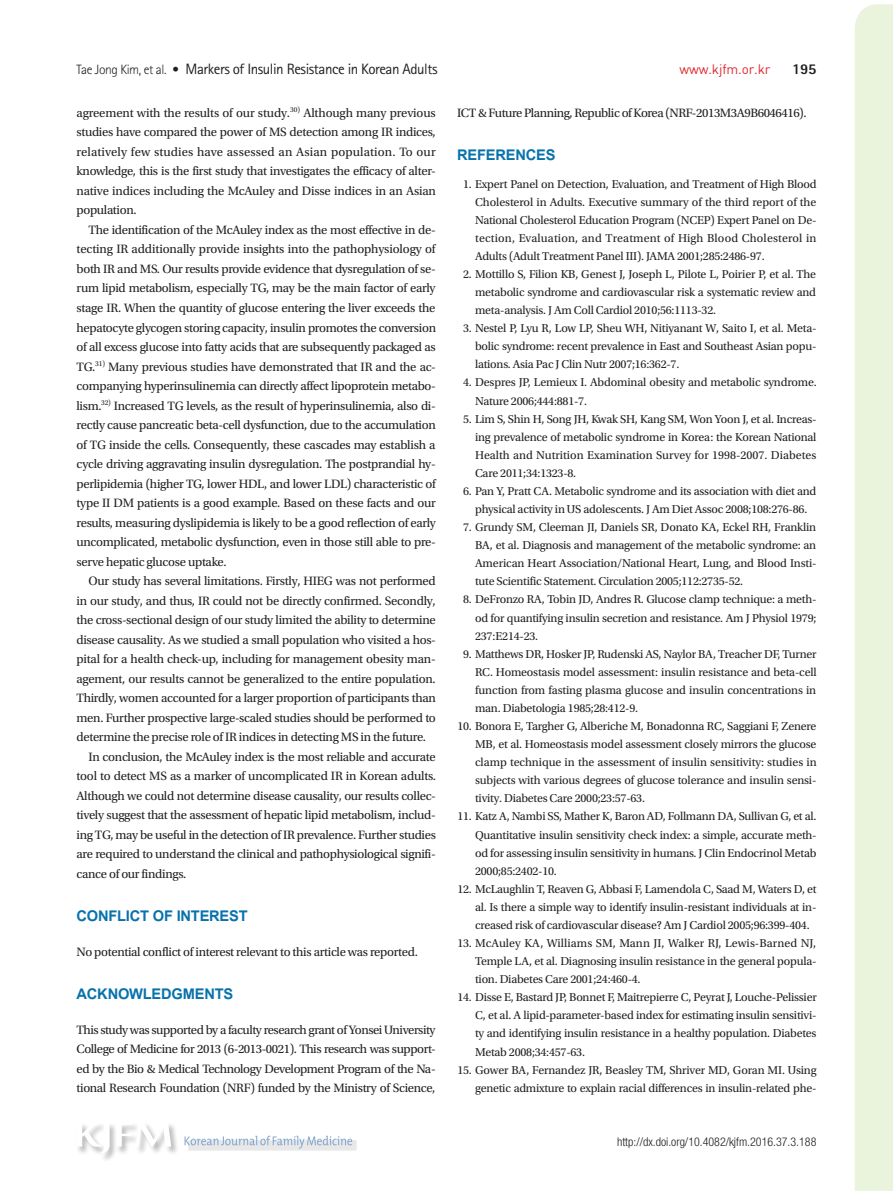
<style>
.page{position:relative;width:893px;height:1191px;background:#fff}
.page>*{position:absolute;margin:0;border:0;box-sizing:border-box;transform-origin:0 0}
.본문-대제목{font:700 20.4px "Utsaah";letter-spacing:-.01em;color:#0872ad}
.t1{font:15px "Rotis Sans Serif Std";letter-spacing:-.03em;color:#231f20}
.t2{font:800 15px "Rotis Sans Serif Std";color:#231f20}
.t3{font:13.5px "Dinreg";letter-spacing:-.01em;color:#e02a30}
.본문{font:12.75px/19.5px "Utopia Std";letter-spacing:-.025em;color:#231f20;text-align:justify}
.참고문헌{font:12px/18px "Utopia Std";letter-spacing:-.02em;color:#231f20;text-align:justify}
.t4{font:300 condensed 12px "Helvetica Neue LT Std";color:#231f20}
.s1{font-weight:300;font-size:13.5px}
</style>
<div class="page">
<div style="left:855px;top:4px;width:38px;height:1187px;background:#eaf3dc"></div>
<div style="left:188px;top:1140px;width:169px;height:10px;background:#e8e8e9"></div>
<svg style="left:185px;top:1135px;width:167px;height:13px"></svg>
<div style="left:76px;top:1122px;width:104px;height:40px;background:#231f20;opacity:.3"></div>
<svg style="left:77px;top:1122px;width:94px;height:32px"></svg>
<p class="t1" style="left:77px;top:60px;width:363px"><span class="s1">Tae Jong Kim, et al. •</span> Markers of Insulin Resistance in Korean Adults</p>
<p class="본문" style="left:77px;top:103px;width:361px">agreement with the results of our study.<sup>30)</sup> Although many previous studies have compared the power of MS detection among IR indices, relatively few studies have assessed an Asian population. To our knowledge, this is the first study that investigates the efficacy of alter&shy;native indices including the McAuley and Disse indices in an Asian population.</p>
<p class="본문" style="left:77px;top:220px;width:361px;text-indent:12px">The identification of the McAuley index as the most effective in de&shy;tecting IR additionally provide insights into the pathophysiology of both IR and MS. Our results provide evidence that dysregulation of se&shy;rum lipid metabolism, especially TG, may be the main factor of early stage IR. When the quantity of glucose entering the liver exceeds the hepatocyte glycogen storing capacity, insulin promotes the conversion of all excess glucose into fatty acids that are subsequently packaged as TG.<sup>31)</sup> Many previous studies have demonstrated that IR and the ac&shy;companying hyperinsulinemia can directly affect lipoprotein metabo&shy;lism.<sup>32)</sup> Increased TG levels, as the result of hyperinsulinemia, also di&shy;rectly cause pancreatic beta-cell dysfunction, due to the accumulation of TG inside the cells. Consequently, these cascades may establish a cycle driving aggravating insulin dysregulation. The postprandial hy&shy;perlipidemia (higher TG, lower HDL, and lower LDL) characteristic of type II DM patients is a good example. Based on these facts and our results, measuring dyslipidemia is likely to be a good reflection of early uncomplicated, metabolic dysfunction, even in those still able to pre&shy;serve hepatic glucose uptake.</p>
<p class="본문" style="left:77px;top:571px;width:361px;text-indent:12px">Our study has several limitations. Firstly, HIEG was not performed in our study, and thus, IR could not be directly confirmed. Secondly, the cross-sectional design of our study limited the ability to determine disease causality. As we studied a small population who visited a hos&shy;pital for a health check-up, including for management obesity man&shy;agement, our results cannot be generalized to the entire population.<br>Thirdly, women accounted for a larger proportion of participants than men. Further prospective large-scaled studies should be performed to determine the precise role of IR indices in detecting MS in the future.</p>
<p class="본문" style="left:77px;top:747px;width:361px;text-indent:12px">In conclusion, the McAuley index is the most reliable and accurate tool to detect MS as a marker of uncomplicated IR in Korean adults.<br>Although we could not determine disease causality, our results collec&shy;tively suggest that the assessment of hepatic lipid metabolism, includ&shy;ing TG, may be useful in the detection of IR prevalence. Further studies are required to understand the clinical and pathophysiological signifi&shy;cance of our findings.</p>
<p class="본문-대제목" style="left:77px;top:906px;width:173px">CONFLICT OF INTEREST</p>
<p class="본문" style="left:77px;top:942px;width:343px">No potential conflict of interest relevant to this article was reported.</p>
<p class="본문-대제목" style="left:77px;top:984px;width:158px">ACKNOWLEDGMENTS</p>
<p class="본문" style="left:77px;top:1020px;width:361px">This study was supported by a faculty research grant of Yonsei University College of Medicine for 2013 (6-2013-0021). This research was support&shy;ed by the Bio &amp; Medical Technology Development Program of the Na&shy;tional Research Foundation (NRF) funded by the Ministry of Science,</p>
<p class="t3" style="left:679px;top:61px;width:93px">www.kjfm.or.kr</p>
<p class="t2" style="left:792px;top:60px;width:26px">195</p>
<p class="본문" style="left:457px;top:103px;width:351px">ICT &amp; Future Planning, Republic of Korea (NRF-2013M3A9B6046416).</p>
<p class="본문-대제목" style="left:457px;top:145px;width:100px">REFERENCES</p>
<p class="참고문헌" style="left:475px;top:175px;width:343px;text-indent:-12px">1. Expert Panel on Detection, Evaluation, and Treatment of High Blood Cholesterol in Adults. Executive summary of the third report of the National Cholesterol Education Program (NCEP) Expert Panel on De&shy;tection, Evaluation, and Treatment of High Blood Cholesterol in Adults (Adult Treatment Panel III). JAMA 2001;285:2486-97.</p>
<p class="참고문헌" style="left:475px;top:265px;width:342px;text-indent:-12px">2. Mottillo S, Filion KB, Genest J, Joseph L, Pilote L, Poirier P, et al. The metabolic syndrome and cardiovascular risk a systematic review and meta-analysis. J Am Coll Cardiol 2010;56:1113-32.</p>
<p class="참고문헌" style="left:475px;top:319px;width:343px;text-indent:-12px">3. Nestel P, Lyu R, Low LP, Sheu WH, Nitiyanant W, Saito I, et al. Meta&shy;bolic syndrome: recent prevalence in East and Southeast Asian popu&shy;lations. Asia Pac J Clin Nutr 2007;16:362-7.</p>
<p class="참고문헌" style="left:475px;top:374px;width:343px;text-indent:-12px">4. Despres JP, Lemieux I. Abdominal obesity and metabolic syndrome.<br>Nature 2006;444:881-7.</p>
<p class="참고문헌" style="left:475px;top:410px;width:343px;text-indent:-12px">5. Lim S, Shin H, Song JH, Kwak SH, Kang SM, Won Yoon J, et al. Increas&shy;ing prevalence of metabolic syndrome in Korea: the Korean National Health and Nutrition Examination Survey for 1998-2007. Diabetes Care 2011;34:1323-8.</p>
<p class="참고문헌" style="left:463px;top:482px;width:355px;text-align:center">6. Pan Y, Pratt CA. Metabolic syndrome and its association with diet and physical activity in US adolescents. J Am Diet Assoc 2008;108:276-86.</p>
<p class="참고문헌" style="left:475px;top:518px;width:343px;text-indent:-12px">7. Grundy SM, Cleeman JI, Daniels SR, Donato KA, Eckel RH, Franklin BA, et al. Diagnosis and management of the metabolic syndrome: an American Heart Association/National Heart, Lung, and Blood Insti&shy;tute Scientific Statement. Circulation 2005;112:2735-52.</p>
<p class="참고문헌" style="left:475px;top:591px;width:343px;text-indent:-12px">8. DeFronzo RA, Tobin JD, Andres R. Glucose clamp technique: a meth&shy;od for quantifying insulin secretion and resistance. Am J Physiol 1979; 237:E214-23.</p>
<p class="참고문헌" style="left:475px;top:645px;width:343px;text-indent:-12px">9. Matthews DR, Hosker JP, Rudenski AS, Naylor BA, Treacher DF, Turner RC. Homeostasis model assessment: insulin resistance and beta-cell function from fasting plasma glucose and insulin concentrations in man. Diabetologia 1985;28:412-9.</p>
<p class="참고문헌" style="left:475px;top:717px;width:343px;text-indent:-18px">10. Bonora E, Targher G, Alberiche M, Bonadonna RC, Saggiani F, Zenere MB, et al. Homeostasis model assessment closely mirrors the glucose clamp technique in the assessment of insulin sensitivity: studies in subjects with various degrees of glucose tolerance and insulin sensi&shy;tivity. Diabetes Care 2000;23:57-63.</p>
<p class="참고문헌" style="left:475px;top:807px;width:343px;text-indent:-18px">11. Katz A, Nambi SS, Mather K, Baron AD, Follmann DA, Sullivan G, et al.<br>Quantitative insulin sensitivity check index: a simple, accurate meth&shy;od for assessing insulin sensitivity in humans. J Clin Endocrinol Metab 2000;85:2402-10.</p>
<p class="참고문헌" style="left:475px;top:880px;width:343px;text-indent:-18px">12. McLaughlin T, Reaven G, Abbasi F, Lamendola C, Saad M, Waters D, et al. Is there a simple way to identify insulin-resistant individuals at in&shy;creased risk of cardiovascular disease? Am J Cardiol 2005;96:399-404.</p>
<p class="참고문헌" style="left:475px;top:934px;width:343px;text-indent:-18px">13. McAuley KA, Williams SM, Mann JI, Walker RJ, Lewis-Barned NJ, Temple LA, et al. Diagnosing insulin resistance in the general popula&shy;tion. Diabetes Care 2001;24:460-4.</p>
<p class="참고문헌" style="left:475px;top:988px;width:343px;text-indent:-18px">14. Disse E, Bastard JP, Bonnet F, Maitrepierre C, Peyrat J, Louche-Pelissier C, et al. A lipid-parameter-based index for estimating insulin sensitivi&shy;ty and identifying insulin resistance in a healthy population. Diabetes Metab 2008;34:457-63.</p>
<p class="참고문헌" style="left:457px;top:1060px;width:361px;text-align:right">15. Gower BA, Fernandez JR, Beasley TM, Shriver MD, Goran MI. Using genetic admixture to explain racial differences in insulin-related phe-</p>
<p class="t4" style="left:617px;top:1134px;width:201px">http://dx.doi.org/10.4082/kjfm.2016.37.3.188</p>
</div>
